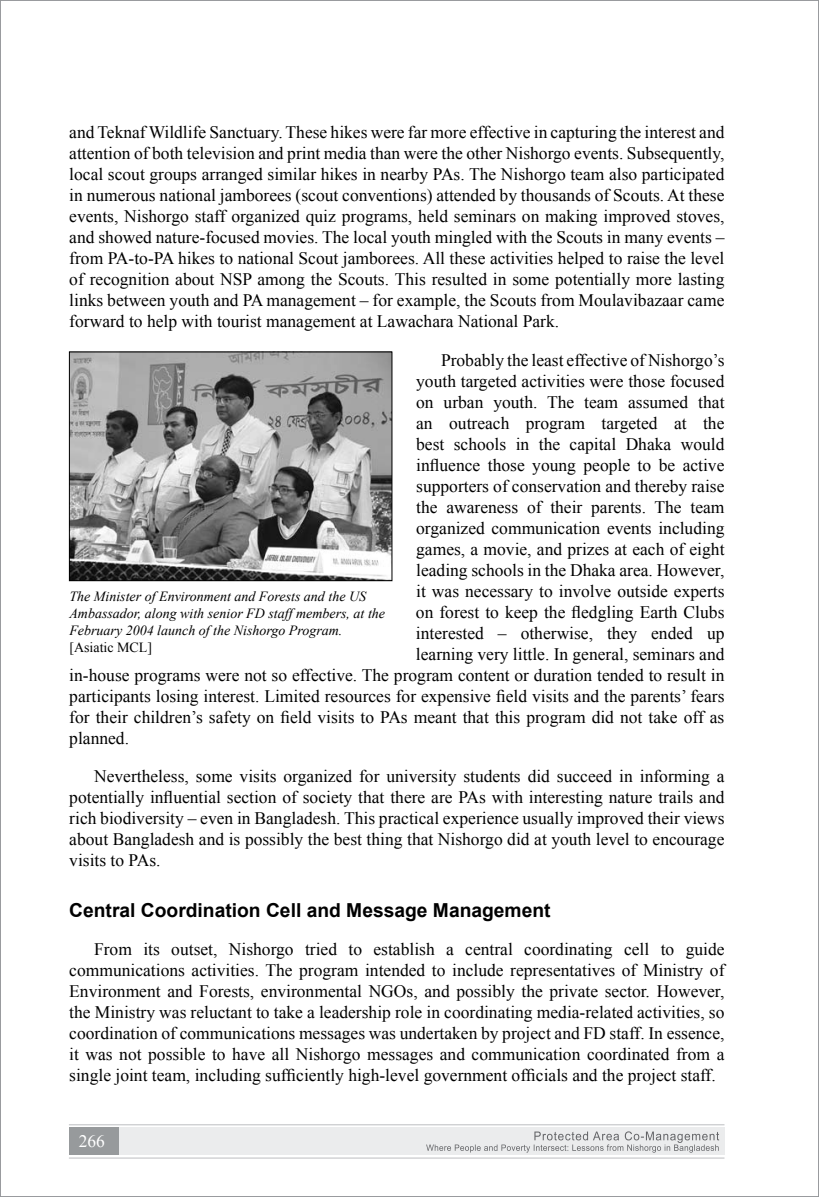
<style>
.page{position:relative;width:819px;height:1197px;background:#fff}
.page>*{position:absolute;margin:0;border:0;box-sizing:border-box;transform-origin:0 0}
.t1{font:700 19.25px "Arial";color:#000}
.t2{font:17.5px/21px "Times New Roman";color:#000;text-align:justify}
.t3{font:17.5px "Times New Roman";color:#fff}
.t4{font:italic 14px/16.8px "Times New Roman";color:#000}
.t5{font:14px "Times New Roman";color:#000}
</style>
<div class="page">
<div style="left:69px;top:1128px;width:655px;height:27px;background:#ebeced"></div>
<div style="left:69px;top:1128px;width:49px;height:27px;background:#979a9c"></div>
<svg style="left:426px;top:1131px;width:293px;height:22px"></svg>
<hr style="left:69px;top:1158px;width:656px;height:1px;background:#bcbdc0">
<hr style="left:69px;top:1124px;width:655px;height:1px;background:#bcbdc0">
<img style="left:71px;top:354px;width:319px;height:225px">
<div style="left:69px;top:352px;width:323px;height:229px;border:1px solid #000"></div>
<p class="t2" style="left:69px;top:122px;width:657px">and Teknaf Wildlife Sanctuary. These hikes were far more effective in capturing the interest and attention of both television and print media than were the other Nishorgo events. Subsequently, local scout groups arranged similar hikes in nearby PAs. The Nishorgo team also participated in numerous national jamborees (scout conventions) attended by thousands of Scouts. At these events, Nishorgo staff organized quiz programs, held seminars on making improved stoves, and showed nature-focused movies. The local youth mingled with the Scouts in many events – from PA-to-PA hikes to national Scout jamborees. All these activities helped to raise the level of recognition about NSP among the Scouts. This resulted in some potentially more lasting links between youth and PA management – for example, the Scouts from Moulavibazaar came forward to help with tourist management at Lawachara National Park.</p>
<p class="t2" style="left:441px;top:349px;width:285px">Probably the least effective of Nishorgo’s</p>
<p class="t2" style="left:416px;top:370px;width:310px">youth targeted activities were those focused</p>
<p class="t2" style="left:416px;top:391px;width:310px">on urban youth. The team assumed that</p>
<p class="t2" style="left:416px;top:412px;width:310px">an outreach program targeted at the</p>
<p class="t2" style="left:416px;top:433px;width:310px">best schools in the capital Dhaka would</p>
<p class="t2" style="left:416px;top:454px;width:310px">influence those young people to be active</p>
<p class="t2" style="left:416px;top:475px;width:310px">supporters of conservation and thereby raise</p>
<p class="t2" style="left:416px;top:496px;width:310px">the awareness of their parents. The team</p>
<p class="t2" style="left:416px;top:517px;width:310px">organized communication events including</p>
<p class="t2" style="left:416px;top:538px;width:310px">games, a movie, and prizes at each of eight</p>
<p class="t2" style="left:416px;top:559px;width:310px">leading schools in the Dhaka area. However,</p>
<p class="t2" style="left:416px;top:580px;width:310px">it was necessary to involve outside experts</p>
<p class="t2" style="left:416px;top:601px;width:310px">on forest to keep the fledgling Earth Clubs</p>
<p class="t2" style="left:416px;top:622px;width:310px">interested – otherwise, they ended up</p>
<p class="t2" style="left:416px;top:643px;width:310px">learning very little. In general, seminars and</p>
<p class="t2" style="left:69px;top:664px;width:657px">in-house programs were not so effective. The program content or duration tended to result in</p>
<p class="t2" style="left:69px;top:685px;width:657px">participants losing interest. Limited resources for expensive field visits and the parents’ fears</p>
<p class="t2" style="left:69px;top:706px;width:657px">for their children’s safety on field visits to PAs meant that this program did not take off as</p>
<p class="t2" style="left:69px;top:727px;width:61px">planned.</p>
<p class="t2" style="left:69px;top:766px;width:657px;text-indent:25px">Nevertheless, some visits organized for university students did succeed in informing a potentially influential section of society that there are PAs with interesting nature trails and rich biodiversity – even in Bangladesh. This practical experience usually improved their views about Bangladesh and is possibly the best thing that Nishorgo did at youth level to encourage visits to PAs.</p>
<p class="t1" style="left:69px;top:897px;width:483px">Central Coordination Cell and Message Management</p>
<p class="t2" style="left:69px;top:939px;width:657px;text-indent:25px">From its outset, Nishorgo tried to establish a central coordinating cell to guide communications activities. The program intended to include representatives of Ministry of Environment and Forests, environmental NGOs, and possibly the private sector. However, the Ministry was reluctant to take a leadership role in coordinating media-related activities, so coordination of communications messages was undertaken by project and FD staff. In essence, it was not possible to have all Nishorgo messages and communication coordinated from a single joint team, including sufficiently high-level government officials and the project staff.</p>
<p class="t4" style="left:69px;top:588px;width:317px">The Minister of Environment and Forests and the US<br>Ambassador, along with senior FD staff members, at the<br>February 2004 launch of the Nishorgo Program.</p>
<p class="t5" style="left:69px;top:638px;width:84px">[Asiatic MCL]</p>
<p class="t3" style="left:79px;top:1129px;width:28px">266</p>
</div>
